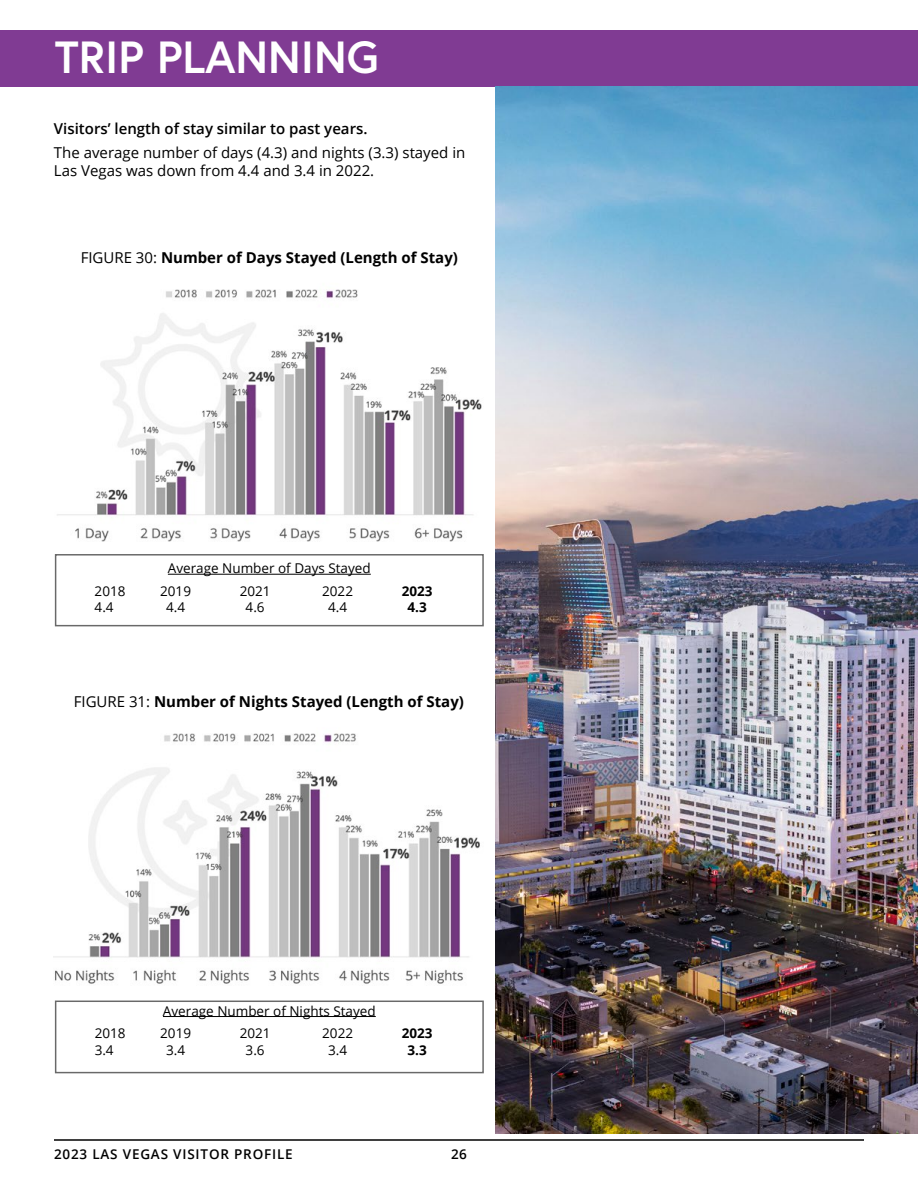
<style>
.page{position:relative;width:918px;height:1188px;background:#fff}
.page>*{position:absolute;margin:0;border:0;box-sizing:border-box;transform-origin:0 0}
.t1{font:700 45px "Europa";color:#fff}
.t2{font:700 15px "Open Sans";color:#000}
.t3{font:15px/18px "Open Sans";color:#000}
.t4{font:600 15px "Open Sans";color:#000}
.t5{font:13.5px "Open Sans";color:#000}
.t6{font:600 13.5px "Open Sans";letter-spacing:.06em;color:#000}
.t7{font:700 13.5px "Open Sans";color:#000}
.s1{font-weight:400}
</style>
<div class="page">
<hr style="left:54px;top:1139px;width:810px;height:2px;background:#000">
<div style="left:0;top:30px;width:918px;height:56px;background:#803b93"></div>
<img style="left:57px;top:289px;width:425px;height:253px">
<hr style="left:168px;top:574px;width:203px;height:1px;background:#000">
<img style="left:54px;top:733px;width:426px;height:251px">
<img style="left:495px;top:86px;width:423px;height:1048px">
<hr style="left:163px;top:1016px;width:213px;height:1px;background:#000">
<h1 class="t1" style="left:55px;top:27px;width:326px">TRIP PLANNING</h1>
<p class="t4" style="left:54px;top:118px;width:315px">Visitors’ length of stay similar to past years.</p>
<p class="t3" style="left:54px;top:144px;width:413px">The average number of days (4.3) and nights (3.3) stayed in<br>Las Vegas was down from 4.4 and 3.4 in 2022.</p>
<p class="t2" style="left:81px;top:247px;width:379px"><span class="s1">FIGURE 30:</span> Number of Days Stayed (Length of Stay)</p>
<p class="t5" style="left:168px;top:559px;width:204px">Average Number of Days Stayed</p>
<p class="t5" style="left:95px;top:582px;width:32px">2018</p>
<p class="t5" style="left:160px;top:582px;width:32px">2019</p>
<p class="t5" style="left:240px;top:582px;width:32px">2021</p>
<p class="t5" style="left:322px;top:582px;width:32px">2022</p>
<p class="t7" style="left:402px;top:582px;width:32px">2023</p>
<p class="t5" style="left:95px;top:598px;width:21px">4.4</p>
<p class="t5" style="left:166px;top:598px;width:21px">4.4</p>
<p class="t5" style="left:246px;top:598px;width:21px">4.6</p>
<p class="t5" style="left:328px;top:598px;width:21px">4.4</p>
<p class="t7" style="left:407px;top:598px;width:21px">4.3</p>
<p class="t2" style="left:74px;top:691px;width:392px"><span class="s1">FIGURE 31:</span> Number of Nights Stayed (Length of Stay)</p>
<p class="t5" style="left:163px;top:1001px;width:214px">Average Number of Nights Stayed</p>
<p class="t5" style="left:95px;top:1024px;width:32px">2018</p>
<p class="t5" style="left:160px;top:1024px;width:32px">2019</p>
<p class="t5" style="left:240px;top:1024px;width:32px">2021</p>
<p class="t5" style="left:322px;top:1024px;width:32px">2022</p>
<p class="t7" style="left:402px;top:1024px;width:32px">2023</p>
<p class="t5" style="left:95px;top:1041px;width:21px">3.4</p>
<p class="t5" style="left:166px;top:1041px;width:21px">3.4</p>
<p class="t5" style="left:246px;top:1041px;width:21px">3.6</p>
<p class="t5" style="left:328px;top:1041px;width:21px">3.4</p>
<p class="t7" style="left:408px;top:1040px;width:21px">3.3</p>
<p class="t6" style="left:54px;top:1145px;width:240px">2023 LAS VEGAS VISITOR PROFILE</p>
<p class="t6" style="left:451px;top:1145px;width:17px">26</p>
</div>
